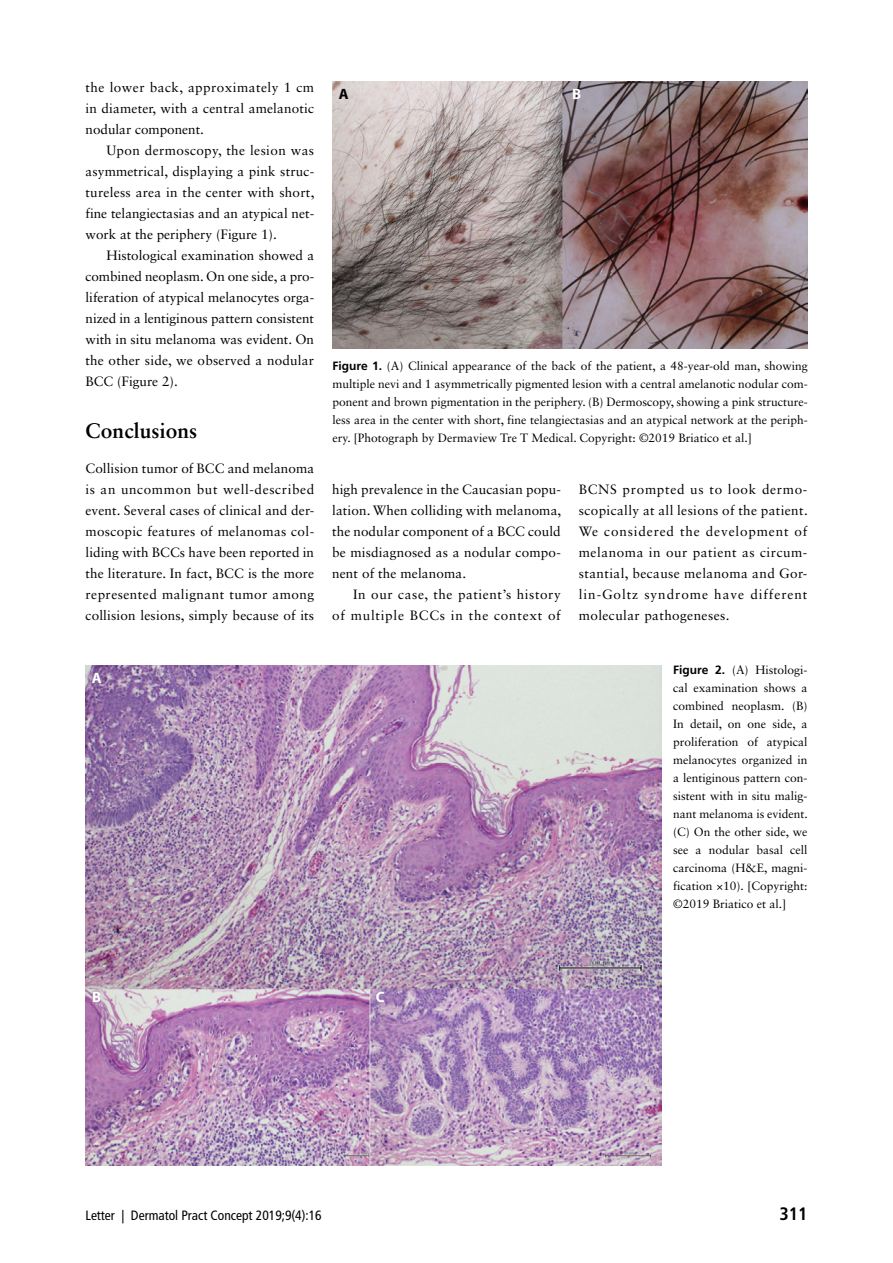
<style>
.page{position:relative;width:893px;height:1263px;background:#fff}
.page>*{position:absolute;margin:0;border:0;box-sizing:border-box;transform-origin:0 0}
.t1{font:700 21px "Sabon LT Std";letter-spacing:.005em;color:#000}
.t2{font:700 condensed 18px "Frutiger LT Std";color:#000}
.Figure_label_white_2{font:700 15px "Myriad Pro";color:#fff}
.Figure_label_white_2-2{font:700 15px "Myriad Pro";color:#000}
.FL{font:13.5px/21px "Sabon LT Std";letter-spacing:.015em;color:#000;text-align:justify}
.FL-2{font:13.5px/21px "Sabon LT Std";letter-spacing:.055em;color:#000;text-align:right}
.t3{font:condensed 13.5px "Frutiger LT Std";color:#000}
.Figure_legend{font:12px/18px "Sabon LT Std";color:#000;text-align:justify}
.s1{font-family:"Frutiger LT Std";font-weight:700}
</style>
<div class="page">
<img style="left:333px;top:81px;width:475px;height:268px">
<img style="left:86px;top:665px;width:575px;height:500px">
<p class="FL" style="left:86px;top:76px;width:230px">the lower back, approximately 1 cm in diameter, with a central amelanotic nodular component.</p>
<p class="FL" style="left:86px;top:139px;width:230px;text-indent:21px">Upon dermoscopy, the lesion was asymmetrical, displaying a pink struc&shy;tureless area in the center with short, fine telangiectasias and an atypical net&shy;work at the periphery (Figure 1).</p>
<p class="FL" style="left:86px;top:244px;width:230px;text-indent:21px">Histological examination showed a combined neoplasm. On one side, a pro&shy;liferation of atypical melanocytes orga&shy;nized in a lentiginous pattern consistent with in situ melanoma was evident. On the other side, we observed a nodular BCC (Figure 2).</p>
<h1 class="t1" style="left:86px;top:418px;width:113px">Conclusions</h1>
<p class="FL" style="left:86px;top:457px;width:230px">Collision tumor of BCC and melanoma is an uncommon but well-described event. Several cases of clinical and der&shy;moscopic features of melanomas col&shy;liding with BCCs have been reported in the literature. In fact, BCC is the more represented malignant tumor among collision lesions, simply because of its</p>
<p class="Figure_label_white_2" style="left:92px;top:668px;width:11px">A</p>
<p class="Figure_label_white_2-2" style="left:339px;top:84px;width:11px">A</p>
<p class="Figure_label_white_2" style="left:572px;top:84px;width:11px">B</p>
<p class="Figure_legend" style="left:333px;top:356px;width:477px"><span class="s1">Figure 1.</span> (A) Clinical appearance of the back of the patient, a 48-year-old man, showing multiple nevi and 1 asymmetrically pigmented lesion with a central amelanotic nodular com&shy;ponent and brown pigmentation in the periphery. (B) Dermoscopy, showing a pink structure&shy;less area in the center with short, fine telangiectasias and an atypical network at the periph&shy;ery. [Photograph by Dermaview Tre T Medical. Copyright: ©2019 Briatico et al.]</p>
<p class="FL" style="left:332px;top:478px;width:231px">high prevalence in the Caucasian popu&shy;lation. When colliding with melanoma, the nodular component of a BCC could be misdiagnosed as a nodular compo&shy;nent of the melanoma.</p>
<p class="FL-2" style="left:332px;top:583px;width:230px">In our case, the patient’s history<br>of multiple BCCs in the context of</p>
<p class="FL" style="left:579px;top:478px;width:230px">BCNS prompted us to look dermo&shy;scopically at all lesions of the patient.<br>We considered the development of melanoma in our patient as circum&shy;stantial, because melanoma and Gor&shy;lin-Goltz syndrome have different molecular pathogeneses.</p>
<p class="Figure_legend" style="left:673px;top:661px;width:136px"><span class="s1">Figure 2.</span> (A) Histologi&shy;cal examination shows a combined neoplasm. (B)<br>In detail, on one side, a proliferation of atypical melanocytes organized in a lentiginous pattern con&shy;sistent with in situ malig&shy;nant melanoma is evident. (C) On the other side, we see a nodular basal cell carcinoma (H&amp;E, magni&shy;fication ×10). [Copyright: ©2019 Briatico et al.]</p>
<p class="Figure_label_white_2" style="left:92px;top:987px;width:11px">B</p>
<p class="Figure_label_white_2" style="left:376px;top:987px;width:10px">C</p>
<p class="t3" style="left:86px;top:1208px;width:238px">Letter | Dermatol Pract Concept 2019;9(4):16</p>
<h2 class="t2" style="left:779px;top:1203px;width:30px">311</h2>
</div>
